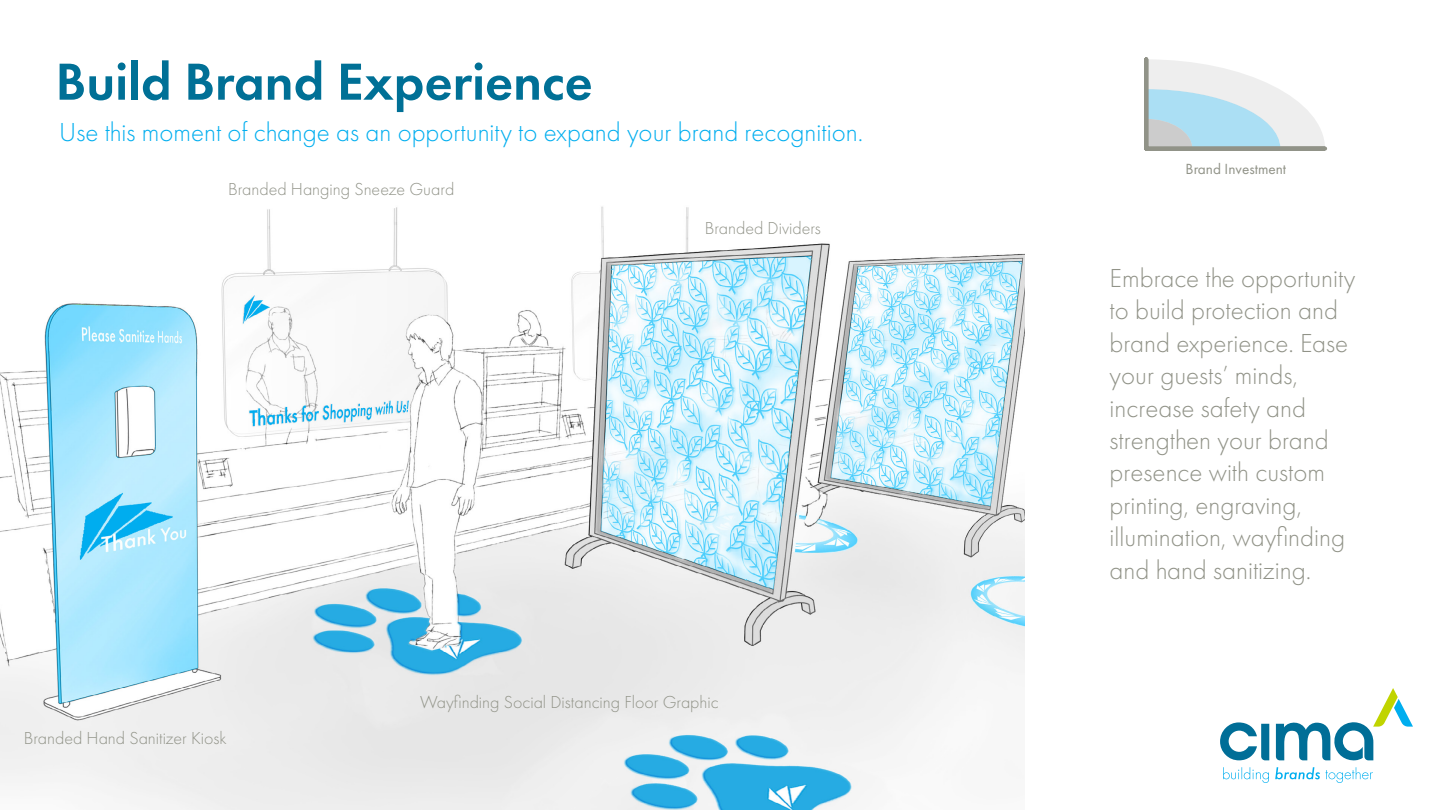
<style>
.page{position:relative;width:1440px;height:810px;background:#fff}
.page>*{position:absolute;margin:0;border:0;box-sizing:border-box;transform-origin:0 0}
.t1{font:600 54px "Futura PT";color:#007096}
.t2{font:300 27px/32.4px "Futura PT";color:#919388}
.t3{font:300 27px "Futura PT";color:#00aeef}
.t4{font:300 18px "Futura PT";color:#919388}
.t5{font:15.23px "Futura PT";color:#919388}
</style>
<div class="page">
<img style="left:0;top:206px;width:1024px;height:604px">
<svg style="left:1223px;top:767px;width:46px;height:16px"></svg>
<svg style="left:1275px;top:767px;width:98px;height:16px"></svg>
<svg style="left:1276px;top:688px;width:137px;height:73px"></svg>
<svg style="left:1220px;top:722px;width:49px;height:38px"></svg>
<svg style="left:1144px;top:57px;width:183px;height:94px"></svg>
<h1 class="t1" style="left:56px;top:48px;width:539px">Build Brand Experience</h1>
<p class="t3" style="left:59px;top:116px;width:805px">Use this moment of change as an opportunity to expand your brand recognition.</p>
<p class="t4" style="left:228px;top:179px;width:228px">Branded Hanging Sneeze Guard</p>
<p class="t4" style="left:705px;top:218px;width:117px">Branded Dividers</p>
<p class="t4" style="left:24px;top:728px;width:204px">Branded Hand Sanitizer Kiosk</p>
<p class="t4" style="left:420px;top:692px;width:300px">Wayfinding Social Distancing Floor Graphic</p>
<p class="t5" style="left:1186px;top:160px;width:102px">Brand Investment</p>
<p class="t2" style="left:1110px;top:262px;width:247px">Embrace the opportunity to build protection and brand experience. Ease your guests’ minds, increase safety and strengthen your brand presence with custom printing, engraving, illumination, wayfinding and hand sanitizing.</p>
</div>
